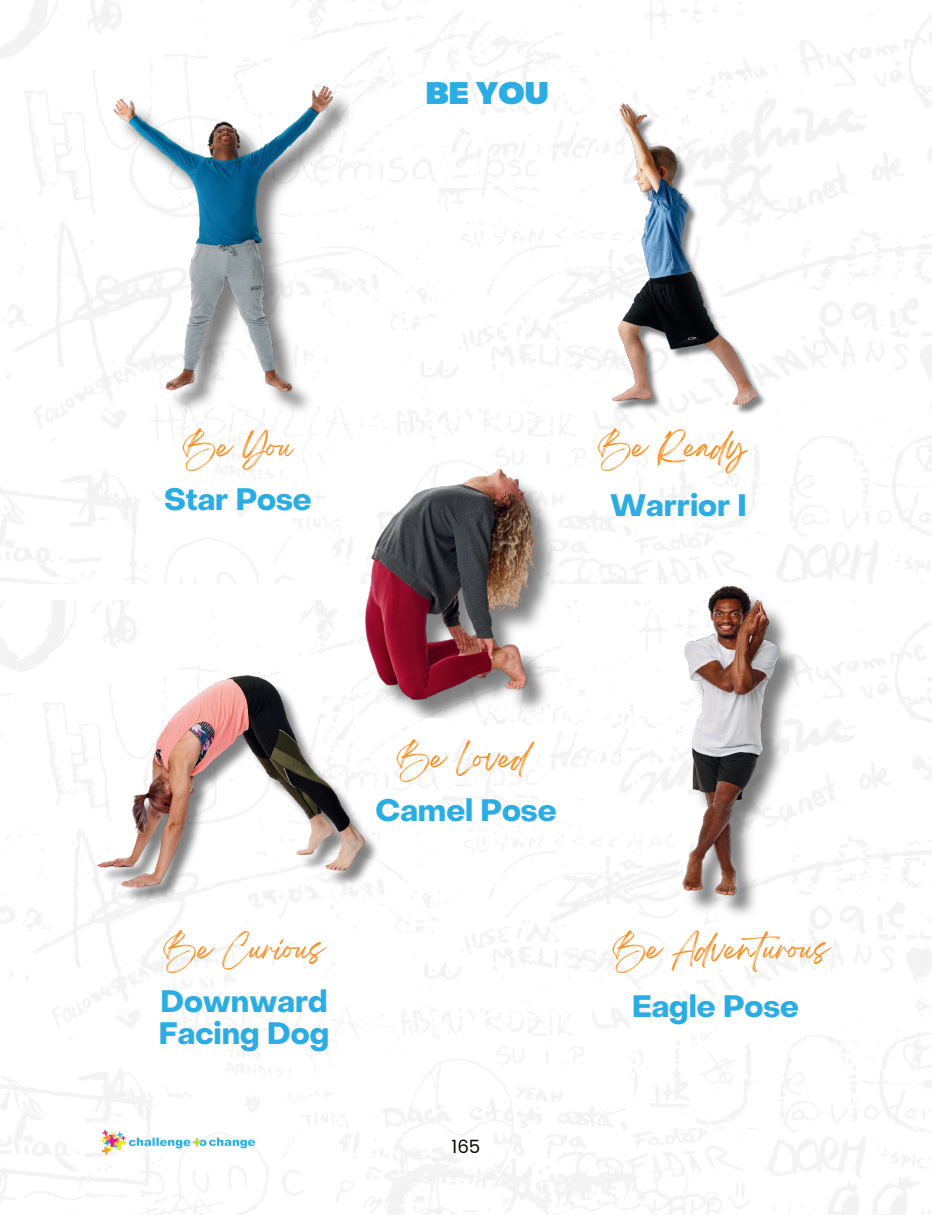
<style>
.page{position:relative;width:932px;height:1215px;background:#fff}
.page>*{position:absolute;margin:0;border:0;box-sizing:border-box;transform-origin:0 0}
.t1{font:700 30.45px/32px "Object Sans";color:#2bade3}
.t2{font:900 30.45px "Object Sans";color:#2bade3}
.t3{font:27.45px "Breathing";color:#f68f23}
.t4{font:18.3px "Poppins";color:#080704}
</style>
<div class="page">
<img style="left:580px;top:86px;width:199px;height:349px">
<img style="left:93px;top:676px;width:289px;height:232px">
<img style="left:314px;top:449px;width:266px;height:269px">
<img style="left:105px;top:86px;width:260px;height:333px">
<img style="left:632px;top:583px;width:176px;height:345px">
<img style="left:93px;top:1121px;width:173px;height:41px">
<p class="t2" style="left:426px;top:66px;width:124px">BE YOU</p>
<p class="t3" style="left:183px;top:439px;width:111px">Be You</p>
<p class="t3" style="left:598px;top:439px;width:150px">Be Ready</p>
<p class="t1" style="left:610px;top:486px;width:138px">Warrior I</p>
<p class="t1" style="left:164px;top:480px;width:149px">Star Pose</p>
<p class="t3" style="left:163px;top:940px;width:162px">Be Curious</p>
<p class="t1" style="left:159px;top:982px;width:172px">Downward<br>Facing Dog</p>
<p class="t3" style="left:397px;top:750px;width:133px">Be Loved</p>
<p class="t1" style="left:375px;top:791px;width:183px">Camel Pose</p>
<p class="t4" style="left:451px;top:1136px;width:30px">165</p>
<p class="t3" style="left:612px;top:940px;width:218px">Be Adventurous</p>
<p class="t1" style="left:632px;top:987px;width:168px">Eagle Pose</p>
</div>
